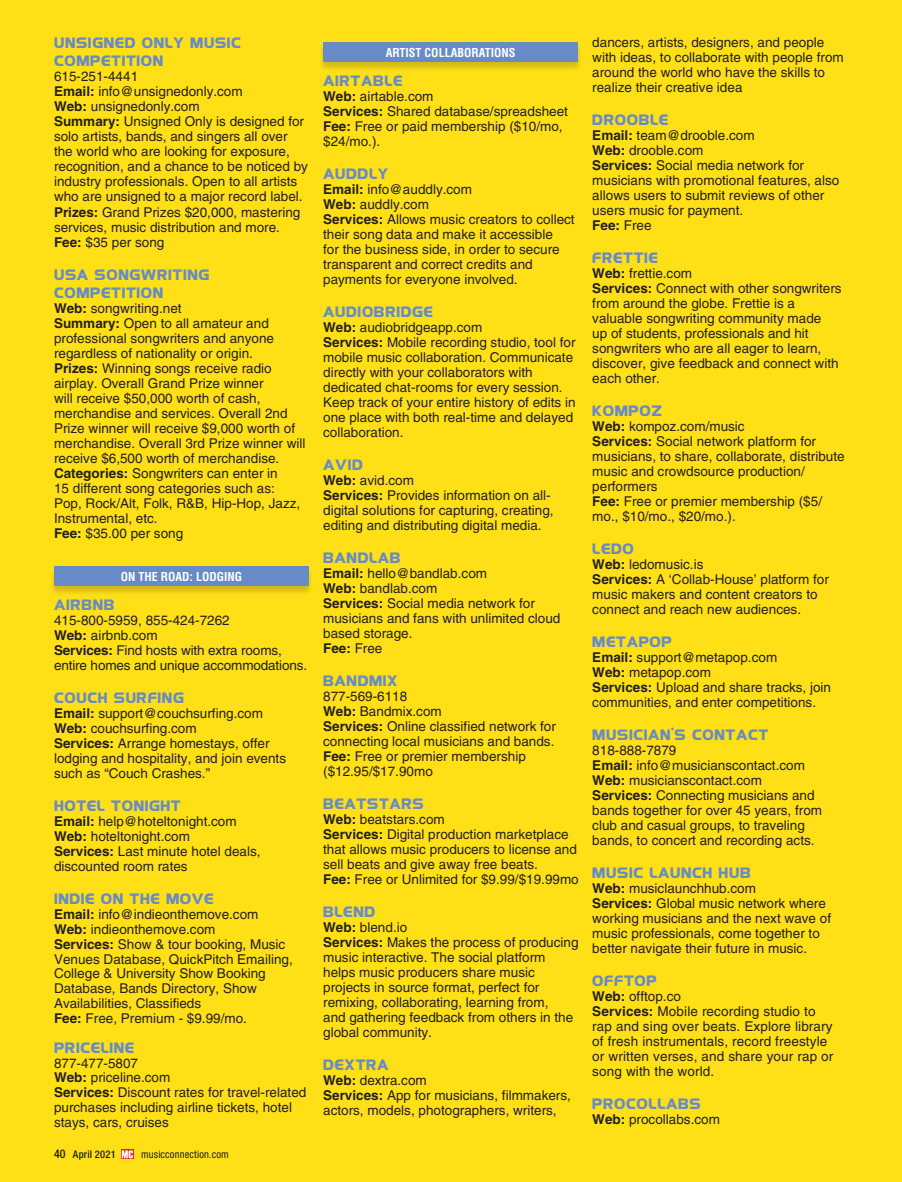
<style>
.page{position:relative;width:902px;height:1182px;background:#fff}
.page>*{position:absolute;margin:0;border:0;box-sizing:border-box;transform-origin:0 0}
.t1{font:13.5px/15px "Helvetica LT Std";color:#231f20}
.t2{font:700 13.5px/18px "Highland Gothic FLF";letter-spacing:.05em;color:#678bc6}
.t3{font:700 condensed 12px "Helvetica LT Std";color:#fff}
.t4{font:condensed 10.5px "Helvetica Neue";letter-spacing:.015em;color:#231f20}
.t5{font:500 condensed 10.5px "Helvetica Neue";letter-spacing:.02em;color:#231f20}
.s1{font-weight:700}
.s2{font-size:12px}
</style>
<div class="page">
<div style="left:0;top:0;width:901px;height:1181px;background:#ffe016"></div>
<svg style="left:121px;top:1149px;width:13px;height:9px"></svg>
<svg style="left:122px;top:1150px;width:11px;height:8px"></svg>
<div style="left:49px;top:567px;width:265px;height:29px;background:#231f20;opacity:.2"></div>
<div style="left:54px;top:566px;width:255px;height:19px;background:#678bc6"></div>
<div style="left:318px;top:44px;width:264px;height:28px;background:#231f20;opacity:.2"></div>
<div style="left:323px;top:43px;width:255px;height:19px;background:#678bc6"></div>
<p class="t2" style="left:54px;top:33px;width:188px">UNSIGNED ONLY MUSIC<br>COMPETITION</p>
<p class="t1" style="left:54px;top:69px;width:255px">615-251-4441<br><span class="s1">Email:</span> info@unsignedonly.com<br><span class="s1">Web:</span> unsignedonly.com<br><span class="s1">Summary:</span> Unsigned Only is designed for solo artists, bands, and singers all over the world who are looking for exposure, recognition, and a chance to be noticed by industry professionals. Open to all artists who are unsigned to a major record label.<br><span class="s1">Prizes:</span> Grand Prizes $20,000, mastering services, music distribution and more.<br><span class="s1">Fee:</span> $35 per song</p>
<p class="t2" style="left:54px;top:264px;width:156px">USA SONGWRITING<br>COMPETITION</p>
<p class="t1" style="left:54px;top:300px;width:253px"><span class="s1">Web:</span> songwriting.net<br><span class="s1">Summary:</span> Open to all amateur and professional songwriters and anyone regardless of nationality or origin.<br><span class="s1">Prizes:</span> Winning songs receive radio airplay. Overall Grand Prize winner<br>will receive $50,000 worth of cash, merchandise and services. Overall 2nd Prize winner will receive $9,000 worth of merchandise. Overall 3rd Prize winner will receive $6,500 worth of merchandise.<br><span class="s1">Categories:</span> Songwriters can enter in<br>15 different song categories such as:<br>Pop, Rock/Alt, Folk, R&amp;B, Hip-Hop, Jazz, Instrumental, etc.<br><span class="s1">Fee:</span> $35.00 per song</p>
<p class="t3" style="left:121px;top:568px;width:122px">ON THE ROAD: LODGING</p>
<p class="t2" style="left:54px;top:594px;width:62px">AIRBNB</p>
<p class="t1" style="left:54px;top:612px;width:254px">415-800-5959, 855-424-7262<br><span class="s1">Web:</span> airbnb.com<br><span class="s1">Services:</span> Find hosts with extra rooms, entire homes and unique accommodations.</p>
<p class="t2" style="left:54px;top:687px;width:131px">COUCH SURFING</p>
<p class="t1" style="left:54px;top:705px;width:233px"><span class="s1">Email:</span> support@couchsurfing.com<br><span class="s1">Web:</span> couchsurfing.com<br><span class="s1">Services:</span> Arrange homestays, offer lodging and hospitality, and join events such as “Couch Crashes.”</p>
<p class="t2" style="left:54px;top:795px;width:128px">HOTEL TONIGHT</p>
<p class="t1" style="left:54px;top:813px;width:208px"><span class="s1">Email:</span> help@hoteltonight.com<br><span class="s1">Web:</span> hoteltonight.com<br><span class="s1">Services:</span> Last minute hotel deals, discounted room rates</p>
<p class="t2" style="left:54px;top:888px;width:161px">INDIE ON THE MOVE</p>
<p class="t1" style="left:54px;top:906px;width:240px"><span class="s1">Email:</span> info@indieonthemove.com <span class="s1">Web:</span> indieonthemove.com<br><span class="s1">Services:</span> Show &amp; tour booking, Music Venues Database, QuickPitch Emailing, College &amp; University Show Booking Database, Bands Directory, Show Availabilities, Classifieds<br><span class="s1">Fee:</span> Free, Premium - $9.99/mo.</p>
<p class="t2" style="left:54px;top:1037px;width:82px">PRICELINE</p>
<p class="t1" style="left:54px;top:1055px;width:254px">877-477-5807<br><span class="s1">Web:</span> priceline.com<br><span class="s1">Services:</span> Discount rates for travel-related purchases including airline tickets, hotel stays, cars, cruises</p>
<p class="t5" style="left:54px;top:1147px;width:63px"><span class="s2">40</span> April 2021</p>
<p class="t4" style="left:141px;top:1147px;width:89px">musicconnection.com</p>
<p class="t3" style="left:385px;top:45px;width:131px">ARTIST COLLABORATIONS</p>
<p class="t2" style="left:323px;top:71px;width:81px">AIRTABLE</p>
<p class="t1" style="left:323px;top:89px;width:246px"><span class="s1">Web:</span> airtable.com<br><span class="s1">Services:</span> Shared database/spreadsheet<br><span class="s1">Fee:</span> Free or paid membership ($10/mo, $24/mo.).</p>
<p class="t2" style="left:323px;top:164px;width:66px">AUDDLY</p>
<p class="t1" style="left:323px;top:182px;width:253px"><span class="s1">Email:</span> info@auddly.com<br><span class="s1">Web:</span> auddly.com<br><span class="s1">Services:</span> Allows music creators to collect their song data and make it accessible<br>for the business side, in order to secure transparent and correct credits and payments for everyone involved.</p>
<p class="t2" style="left:323px;top:302px;width:111px">AUDIOBRIDGE</p>
<p class="t1" style="left:323px;top:320px;width:254px"><span class="s1">Web:</span> audiobridgeapp.com<br><span class="s1">Services:</span> Mobile recording studio, tool for mobile music collaboration. Communicate directly with your collaborators with dedicated chat-rooms for every session.<br>Keep track of your entire history of edits in one place with both real-time and delayed collaboration.</p>
<p class="t2" style="left:323px;top:455px;width:41px">AVID</p>
<p class="t1" style="left:323px;top:473px;width:232px"><span class="s1">Web:</span> avid.com<br><span class="s1">Services:</span> Provides information on all&shy;digital solutions for capturing, creating, editing and distributing digital media.</p>
<p class="t2" style="left:323px;top:548px;width:79px">BANDLAB</p>
<p class="t1" style="left:323px;top:566px;width:239px"><span class="s1">Email:</span> hello@bandlab.com<br><span class="s1">Web:</span> bandlab.com<br><span class="s1">Services:</span> Social media network for musicians and fans with unlimited cloud based storage.<br><span class="s1">Fee:</span> Free</p>
<p class="t2" style="left:323px;top:671px;width:76px">BANDMIX</p>
<p class="t1" style="left:323px;top:689px;width:234px">877-569-6118<br><span class="s1">Web:</span> Bandmix.com<br><span class="s1">Services:</span> Online classified network for connecting local musicians and bands.<br><span class="s1">Fee:</span> Free or premier membership ($12.95/$17.90mo</p>
<p class="t2" style="left:323px;top:794px;width:102px">BEATSTARS</p>
<p class="t1" style="left:323px;top:811px;width:257px"><span class="s1">Web:</span> beatstars.com<br><span class="s1">Services:</span> Digital production marketplace that allows music producers to license and sell beats and give away free beats.<br><span class="s1">Fee:</span> Free or Unlimited for $9.99/$19.99mo</p>
<p class="t2" style="left:323px;top:902px;width:53px">BLEND</p>
<p class="t1" style="left:323px;top:919px;width:257px"><span class="s1">Web:</span> blend.io<br><span class="s1">Services:</span> Makes the process of producing music interactive. The social platform helps music producers share music projects in source format, perfect for remixing, collaborating, learning from,<br>and gathering feedback from others in the global community.</p>
<p class="t2" style="left:323px;top:1055px;width:67px">DEXTRA</p>
<p class="t1" style="left:323px;top:1072px;width:249px"><span class="s1">Web:</span> dextra.com<br><span class="s1">Services:</span> App for musicians, filmmakers, actors, models, photographers, writers,</p>
<p class="t1" style="left:592px;top:34px;width:253px">dancers, artists, designers, and people with ideas, to collaborate with people from around the world who have the skills to realize their creative idea</p>
<p class="t2" style="left:592px;top:110px;width:77px">DROOBLE</p>
<p class="t1" style="left:592px;top:127px;width:248px"><span class="s1">Email:</span> team@drooble.com<br><span class="s1">Web:</span> drooble.com<br><span class="s1">Services:</span> Social media network for musicians with promotional features, also allows users to submit reviews of other users music for payment.<br><span class="s1">Fee:</span> Free</p>
<p class="t2" style="left:592px;top:248px;width:67px">FRETTIE</p>
<p class="t1" style="left:592px;top:265px;width:251px"><span class="s1">Web:</span> frettie.com<br><span class="s1">Services:</span> Connect with other songwriters from around the globe. Frettie is a valuable songwriting community made<br>up of students, professionals and hit songwriters who are all eager to learn, discover, give feedback and connect with each other.</p>
<p class="t2" style="left:592px;top:401px;width:71px">KOMPOZ</p>
<p class="t1" style="left:592px;top:418px;width:254px"><span class="s1">Web:</span> kompoz.com/music<br><span class="s1">Services:</span> Social network platform for musicians, to share, collaborate, distribute music and crowdsource production/ performers<br><span class="s1">Fee:</span> Free or premier membership ($5/ mo., $10/mo., $20/mo.).</p>
<p class="t2" style="left:592px;top:539px;width:43px">LEDO</p>
<p class="t1" style="left:592px;top:556px;width:238px"><span class="s1">Web:</span> ledomusic.is<br><span class="s1">Services:</span> A ‘Collab-House’ platform for music makers and content creators to connect and reach new audiences.</p>
<p class="t2" style="left:592px;top:632px;width:81px">METAPOP</p>
<p class="t1" style="left:592px;top:649px;width:240px"><span class="s1">Email:</span> support@metapop.com<br><span class="s1">Web:</span> metapop.com<br><span class="s1">Services:</span> Upload and share tracks, join communities, and enter competitions.</p>
<p class="t2" style="left:592px;top:725px;width:177px">MUSICIAN’S CONTACT</p>
<p class="t1" style="left:592px;top:742px;width:231px">818-888-7879<br><span class="s1">Email:</span> info@musicianscontact.com<br><span class="s1">Web:</span> musicianscontact.com<br><span class="s1">Services:</span> Connecting musicians and bands together for over 45 years, from club and casual groups, to traveling bands, to concert and recording acts.</p>
<p class="t2" style="left:592px;top:863px;width:160px">MUSIC LAUNCH HUB</p>
<p class="t1" style="left:592px;top:880px;width:240px"><span class="s1">Web:</span> musiclaunchhub.com<br><span class="s1">Services:</span> Global music network where working musicians and the next wave of music professionals, come together to better navigate their future in music.</p>
<p class="t2" style="left:592px;top:971px;width:66px">OFFTOP</p>
<p class="t1" style="left:592px;top:988px;width:242px"><span class="s1">Web:</span> offtop.co<br><span class="s1">Services:</span> Mobile recording studio to rap and sing over beats. Explore library of fresh instrumentals, record freestyle or written verses, and share your rap or song with the world.</p>
<p class="t2" style="left:592px;top:1094px;width:110px">PROCOLLABS</p>
<p class="t1" style="left:592px;top:1111px;width:129px"><span class="s1">Web:</span> procollabs.com</p>
</div>
